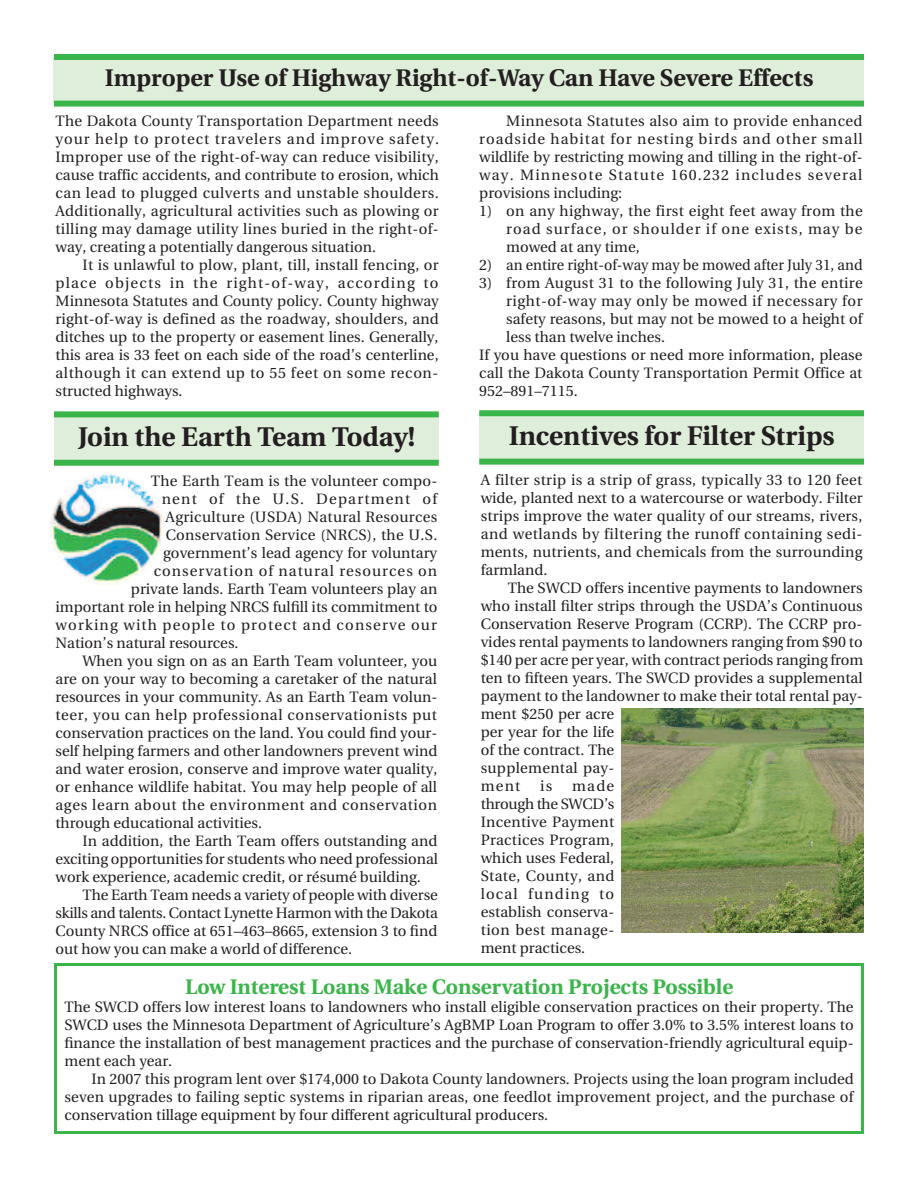
<style>
.page{position:relative;width:918px;height:1188px;background:#fff}
.page>*{position:absolute;margin:0;border:0;box-sizing:border-box;transform-origin:0 0}
.t1{font:700 27px "Utopia";color:#231f20}
.t2{font:700 24px "Utopia";color:#231f20}
.t3{font:700 21px "Utopia";color:#3ab54a}
.t4{font:15px/18px "Utopia";color:#231f20;text-align:justify}
.t5{font:15px "Utopia";letter-spacing:.02em;color:#231f20}
.t6{font:15px "Utopia";letter-spacing:.04em;color:#231f20}
.t7{font:15px "Utopia";letter-spacing:.08em;color:#231f20}
.t8{font:15px "Utopia";letter-spacing:.035em;color:#231f20}
.t9{font:15px "Utopia";letter-spacing:.07em;color:#231f20}
</style>
<div class="page">
<div style="left:54px;top:58px;width:810px;height:45px;background:#dfeedb"></div>
<div style="left:54px;top:54px;width:810px;height:6px;background:#3ab54a"></div>
<div style="left:54px;top:101px;width:810px;height:6px;background:#3ab54a"></div>
<div style="left:54px;top:414px;width:385px;height:50px;background:#dfeedb"></div>
<div style="left:54px;top:411px;width:385px;height:6px;background:#3ab54a"></div>
<div style="left:54px;top:460px;width:385px;height:6px;background:#3ab54a"></div>
<img style="left:50px;top:473px;width:112px;height:112px">
<div style="left:479px;top:413px;width:385px;height:50px;background:#dfeedb"></div>
<div style="left:479px;top:410px;width:385px;height:6px;background:#3ab54a"></div>
<div style="left:479px;top:459px;width:385px;height:6px;background:#3ab54a"></div>
<div style="left:54px;top:963px;width:810px;height:171px;border:3px solid #3ab54a"></div>
<img style="left:622px;top:709px;width:242px;height:223px">
<h2 class="t2" style="left:105px;top:64px;width:710px">Improper Use of Highway Right-of-Way Can Have Severe Effects</h2>
<p class="t4" style="left:56px;top:112px;width:385px">The Dakota County Transportation Department needs your help to protect travelers and improve safety.<br>Improper use of the right-of-way can reduce visibility, cause traffic accidents, and contribute to erosion, which can lead to plugged culverts and unstable shoulders.<br>Additionally, agricultural activities such as plowing or tilling may damage utility lines buried in the right-of&shy;way, creating a potentially dangerous situation.</p>
<p class="t4" style="left:56px;top:256px;width:385px;text-indent:27px">It is unlawful to plow, plant, till, install fencing, or place objects in the right-of-way, according to Minnesota Statutes and County policy. County highway right-of-way is defined as the roadway, shoulders, and ditches up to the property or easement lines. Generally, this area is 33 feet on each side of the road’s centerline, although it can extend up to 55 feet on some recon&shy;structed highways.</p>
<h1 class="t1" style="left:78px;top:421px;width:339px">Join the Earth Team Today!</h1>
<p class="t4" style="left:151px;top:472px;width:288px">The Earth Team is the volunteer compo-</p>
<p class="t7" style="left:162px;top:490px;width:277px">nent of the U.S. Department of</p>
<p class="t5" style="left:166px;top:508px;width:273px">Agriculture (USDA) Natural Resources</p>
<p class="t5" style="left:166px;top:526px;width:273px">Conservation Service (NRCS), the U.S.</p>
<p class="t4" style="left:163px;top:544px;width:276px">government’s lead agency for voluntary</p>
<p class="t9" style="left:154px;top:562px;width:285px">conservation of natural resources on</p>
<p class="t4" style="left:131px;top:580px;width:308px">private lands. Earth Team volunteers play an</p>
<p class="t4" style="left:55px;top:598px;width:384px">important role in helping NRCS fulfill its commitment to</p>
<p class="t7" style="left:55px;top:616px;width:383px">working with people to protect and conserve our</p>
<p class="t4" style="left:55px;top:634px;width:185px">Nation’s natural resources.</p>
<p class="t4" style="left:82px;top:652px;width:356px">When you sign on as an Earth Team volunteer, you</p>
<p class="t4" style="left:55px;top:670px;width:383px">are on your way to becoming a caretaker of the natural</p>
<p class="t4" style="left:55px;top:688px;width:383px">resources in your community. As an Earth Team volun-</p>
<p class="t6" style="left:55px;top:706px;width:383px">teer, you can help professional conservationists put</p>
<p class="t4" style="left:55px;top:724px;width:383px">conservation practices on the land. You could find your-</p>
<p class="t4" style="left:55px;top:742px;width:383px">self helping farmers and other landowners prevent wind</p>
<p class="t4" style="left:55px;top:760px;width:383px">and water erosion, conserve and improve water quality,</p>
<p class="t4" style="left:55px;top:778px;width:383px">or enhance wildlife habitat. You may help people of all</p>
<p class="t6" style="left:55px;top:796px;width:383px">ages learn about the environment and conservation</p>
<p class="t4" style="left:55px;top:814px;width:208px">through educational activities.</p>
<p class="t4" style="left:82px;top:832px;width:356px">In addition, the Earth Team offers outstanding and</p>
<p class="t4" style="left:55px;top:850px;width:384px">exciting opportunities for students who need professional</p>
<p class="t4" style="left:55px;top:868px;width:367px">work experience, academic credit, or résumé building.</p>
<p class="t4" style="left:82px;top:886px;width:357px">The Earth Team needs a variety of people with diverse</p>
<p class="t4" style="left:55px;top:904px;width:384px">skills and talents. Contact Lynette Harmon with the Dakota</p>
<p class="t4" style="left:55px;top:922px;width:383px">County NRCS office at 651–463–8665, extension 3 to find</p>
<p class="t4" style="left:55px;top:940px;width:298px">out how you can make a world of difference.</p>
<p class="t4" style="left:479px;top:112px;width:385px;text-indent:27px">Minnesota Statutes also aim to provide enhanced roadside habitat for nesting birds and other small wildlife by restricting mowing and tilling in the right-of&shy;way. Minnesote Statute 160.232 includes several provisions including:</p>
<p class="t4" style="left:506px;top:202px;width:358px;text-indent:-27px">1) on any highway, the first eight feet away from the road surface, or shoulder if one exists, may be mowed at any time,</p>
<p class="t4" style="left:479px;top:256px;width:385px">2) an entire right-of-way may be mowed after July 31, and</p>
<p class="t5" style="left:479px;top:275px;width:385px">3) from August 31 to the following July 31, the entire</p>
<p class="t8" style="left:506px;top:293px;width:358px">right-of-way may only be mowed if necessary for</p>
<p class="t4" style="left:506px;top:310px;width:358px">safety reasons, but may not be mowed to a height of</p>
<p class="t4" style="left:506px;top:328px;width:160px">less than twelve inches.</p>
<p class="t4" style="left:479px;top:346px;width:385px">If you have questions or need more information, please</p>
<p class="t4" style="left:479px;top:364px;width:385px">call the Dakota County Transportation Permit Office at</p>
<p class="t4" style="left:479px;top:382px;width:100px">952–891–7115.</p>
<h1 class="t1" style="left:509px;top:420px;width:327px">Incentives for Filter Strips</h1>
<p class="t4" style="left:481px;top:471px;width:383px">A filter strip is a strip of grass, typically 33 to 120 feet wide, planted next to a watercourse or waterbody. Filter strips improve the water quality of our streams, rivers, and wetlands by filtering the runoff containing sedi&shy;ments, nutrients, and chemicals from the surrounding farmland.</p>
<p class="t4" style="left:481px;top:579px;width:384px;text-align:left;text-indent:27px">The SWCD offers incentive payments to landowners who install filter strips through the USDA’s Continuous Conservation Reserve Program (CCRP). The CCRP pro&shy;vides rental payments to landowners ranging from $90 to $140 per acre per year, with contract periods ranging from ten to fifteen years. The SWCD provides a supplemental payment to the landowner to make their total rental pay&shy;ment $250 per acre<br>per year for the life<br>of the contract. The<br>supplemental pay-<br>ment</p>
<p class="t4" style="left:481px;top:777px;width:135px;text-indent:92px">made through the SWCD’s Incentive Payment Practices Program, which uses Federal, State, County, and local funding to establish conserva&shy;tion best manage&shy;ment practices.</p>
<p class="t4" style="left:540px;top:777px;width:14px">is</p>
<h3 class="t3" style="left:185px;top:974px;width:550px">Low Interest Loans Make Conservation Projects Possible</h3>
<p class="t4" style="left:64px;top:998px;width:791px">The SWCD offers low interest loans to landowners who install eligible conservation practices on their property. The SWCD uses the Minnesota Department of Agriculture’s AgBMP Loan Program to offer 3.0% to 3.5% interest loans to finance the installation of best management practices and the purchase of conservation-friendly agricultural equip&shy;ment each year.</p>
<p class="t4" style="left:64px;top:1070px;width:791px;text-indent:27px">In 2007 this program lent over $174,000 to Dakota County landowners. Projects using the loan program included seven upgrades to failing septic systems in riparian areas, one feedlot improvement project, and the purchase of conservation tillage equipment by four different agricultural producers.</p>
</div>
